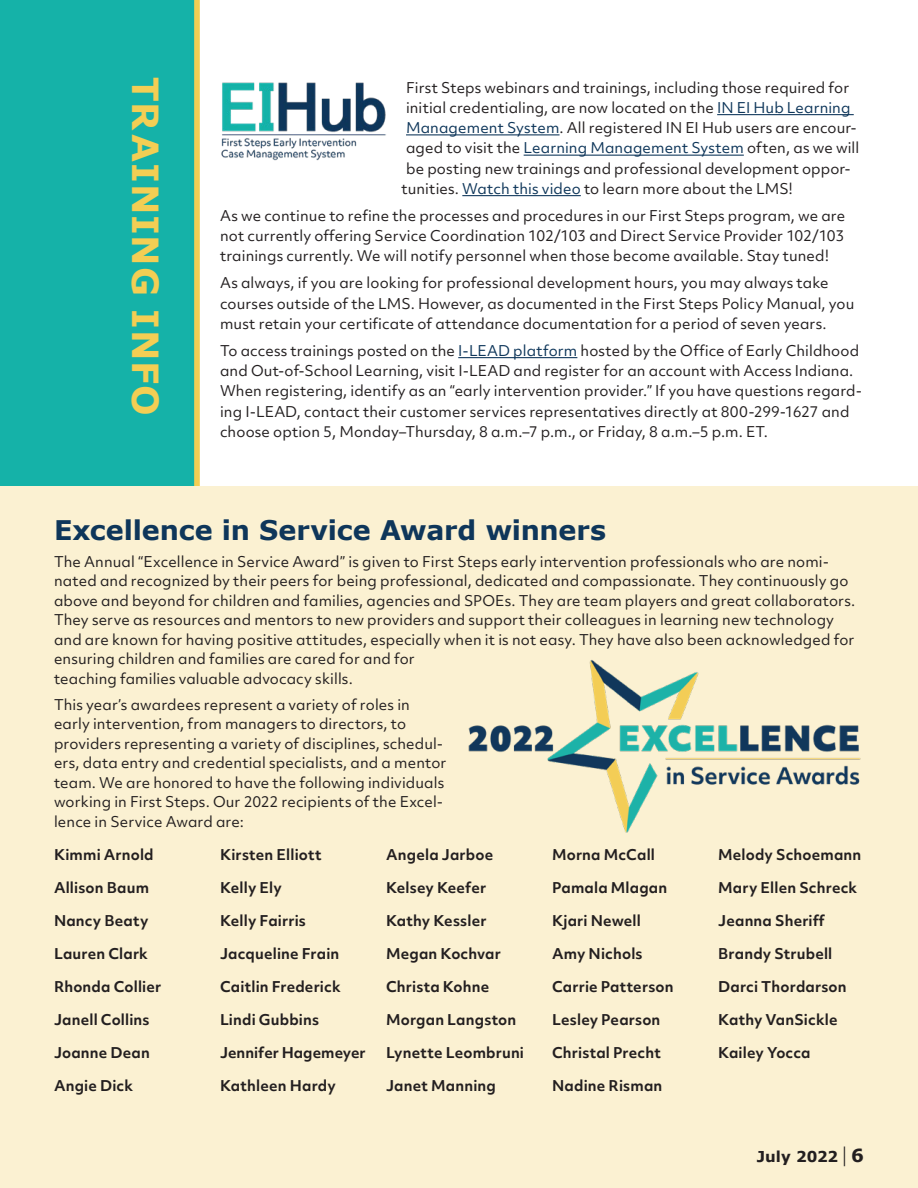
<style>
.page{position:relative;width:918px;height:1188px;background:#fff}
.page>*{position:absolute;margin:0;border:0;box-sizing:border-box;transform-origin:0 0}
.t1{font:700 36px "Verdana";letter-spacing:.025em;color:#f3ce54}
.t2{font:700 27px "Verdana";letter-spacing:-.005em;color:#0e365a}
.t3{font:700 15px "Verdana";color:#231f20}
.t4{font:14.25px/20.2px "Objektiv Mk 2";letter-spacing:.01em;color:#231f20}
.t5{font:700 14.25px "Objektiv Mk 2";letter-spacing:.01em;color:#231f20}
.s1{color:#0e365a}
.s2{font-family:"Objektiv Mk 2";font-weight:300;font-size:18px}
.s3{font-size:18px}
</style>
<div class="page">
<div style="left:0;top:0;width:200px;height:486px;background:#15b2a8"></div>
<div style="left:0;top:486px;width:918px;height:702px;background:#fbf1d2"></div>
<img style="left:221px;top:82px;width:165px;height:79px">
<hr style="left:717px;top:114px;width:137px;height:1px;background:#0e365a">
<hr style="left:406px;top:134px;width:154px;height:1px;background:#0e365a">
<hr style="left:524px;top:155px;width:220px;height:1px;background:#0e365a">
<hr style="left:462px;top:195px;width:119px;height:1px;background:#0e365a">
<hr style="left:458px;top:357px;width:119px;height:1px;background:#0e365a">
<img style="left:468px;top:660px;width:393px;height:173px">
<h1 class="t1" style="left:171px;top:77px;width:340px;rotate:90deg">TRAINING INFO</h1>
<p class="t4" style="left:406px;top:77px;width:455px">First Steps webinars and trainings, including those required for initial credentialing, are now located on the <span class="s1">IN EI Hub Learning Management System</span>. All registered IN EI Hub users are encour&shy;aged to visit the <span class="s1">Learning Management System</span> often, as we will be posting new trainings and professional development oppor-</p>
<p class="t4" style="left:402px;top:178px;width:393px">tunities. <span class="s1">Watch this video</span> to learn more about the LMS!</p>
<p class="t4" style="left:220px;top:205px;width:627px;text-align:justify">As we continue to refine the processes and procedures in our First Steps program, we are not currently offering Service Coordination 102/103 and Direct Service Provider 102/103 trainings currently. We will notify personnel when those become available. Stay tuned!</p>
<p class="t4" style="left:220px;top:273px;width:636px">As always, if you are looking for professional development hours, you may always take courses outside of the LMS. However, as documented in the First Steps Policy Manual, you must retain your certificate of attendance documentation for a period of seven years.</p>
<p class="t4" style="left:220px;top:340px;width:644px">To access trainings posted on the <span class="s1">I-LEAD platform</span> hosted by the Office of Early Childhood and Out-of-School Learning, visit I-LEAD and register for an account with Access Indiana.<br>When registering, identify as an “early intervention provider.” If you have questions regard&shy;ing I-LEAD, contact their customer services representatives directly at 800-299-1627 and choose option 5, Monday–Thursday, 8 a.m.–7 p.m., or Friday, 8 a.m.–5 p.m. ET.</p>
<h1 class="t2" style="left:54px;top:511px;width:554px">Excellence in Service Award winners</h1>
<p class="t4" style="left:54px;top:551px;width:803px;line-height:19.5px">The Annual “Excellence in Service Award” is given to First Steps early intervention professionals who are nomi&shy;nated and recognized by their peers for being professional, dedicated and compassionate. They continuously go above and beyond for children and families, agencies and SPOEs. They are team players and great collaborators.<br>They serve as resources and mentors to new providers and support their colleagues in learning new technology and are known for having positive attitudes, especially when it is not easy. They have also been acknowledged for ensuring children and families are cared for and for<br>teaching families valuable advocacy skills.</p>
<p class="t4" style="left:54px;top:695px;width:394px;line-height:19.5px">This year’s awardees represent a variety of roles in early intervention, from managers to directors, to providers representing a variety of disciplines, schedul&shy;ers, data entry and credential specialists, and a mentor team. We are honored to have the following individuals working in First Steps. Our 2022 recipients of the Excel&shy;lence in Service Award are:</p>
<p class="t5" style="left:54px;top:844px;width:101px">Kimmi Arnold</p>
<p class="t5" style="left:54px;top:877px;width:97px">Allison Baum</p>
<p class="t5" style="left:54px;top:910px;width:96px">Nancy Beaty</p>
<p class="t5" style="left:54px;top:943px;width:95px">Lauren Clark</p>
<p class="t5" style="left:54px;top:976px;width:109px">Rhonda Collier</p>
<p class="t5" style="left:54px;top:1009px;width:97px">Janell Collins</p>
<p class="t5" style="left:54px;top:1042px;width:97px">Joanne Dean</p>
<p class="t5" style="left:54px;top:1075px;width:81px">Angie Dick</p>
<p class="t5" style="left:220px;top:844px;width:103px">Kirsten Elliott</p>
<p class="t5" style="left:220px;top:877px;width:63px">Kelly Ely</p>
<p class="t5" style="left:220px;top:910px;width:87px">Kelly Fairris</p>
<p class="t5" style="left:220px;top:943px;width:121px">Jacqueline Frain</p>
<p class="t5" style="left:220px;top:976px;width:122px">Caitlin Frederick</p>
<p class="t5" style="left:220px;top:1009px;width:101px">Lindi Gubbins</p>
<p class="t5" style="left:220px;top:1042px;width:147px">Jennifer Hagemeyer</p>
<p class="t5" style="left:220px;top:1075px;width:117px">Kathleen Hardy</p>
<p class="t5" style="left:386px;top:844px;width:109px">Angela Jarboe</p>
<p class="t5" style="left:386px;top:877px;width:102px">Kelsey Keefer</p>
<p class="t5" style="left:386px;top:910px;width:102px">Kathy Kessler</p>
<p class="t5" style="left:386px;top:943px;width:116px">Megan Kochvar</p>
<p class="t5" style="left:386px;top:976px;width:105px">Christa Kohne</p>
<p class="t5" style="left:386px;top:1009px;width:132px">Morgan Langston</p>
<p class="t5" style="left:386px;top:1042px;width:139px">Lynette Leombruni</p>
<p class="t5" style="left:386px;top:1075px;width:111px">Janet Manning</p>
<p class="t5" style="left:552px;top:844px;width:104px">Morna McCall</p>
<p class="t5" style="left:552px;top:877px;width:117px">Pamala Mlagan</p>
<p class="t5" style="left:552px;top:910px;width:90px">Kjari Newell</p>
<p class="t5" style="left:552px;top:943px;width:92px">Amy Nichols</p>
<p class="t5" style="left:552px;top:976px;width:123px">Carrie Patterson</p>
<p class="t5" style="left:552px;top:1009px;width:110px">Lesley Pearson</p>
<p class="t5" style="left:552px;top:1042px;width:110px">Christal Precht</p>
<p class="t5" style="left:552px;top:1075px;width:112px">Nadine Risman</p>
<p class="t5" style="left:718px;top:844px;width:145px">Melody Schoemann</p>
<p class="t5" style="left:718px;top:877px;width:141px">Mary Ellen Schreck</p>
<p class="t5" style="left:718px;top:910px;width:108px">Jeanna Sheriff</p>
<p class="t5" style="left:718px;top:943px;width:116px">Brandy Strubell</p>
<p class="t5" style="left:718px;top:976px;width:130px">Darci Thordarson</p>
<p class="t5" style="left:718px;top:1009px;width:121px">Kathy VanSickle</p>
<p class="t5" style="left:718px;top:1042px;width:94px">Kailey Yocca</p>
<p class="t3" style="left:757px;top:1146px;width:109px">July 2022 <span class="s2">|</span> <span class="s3">6</span></p>
</div>
